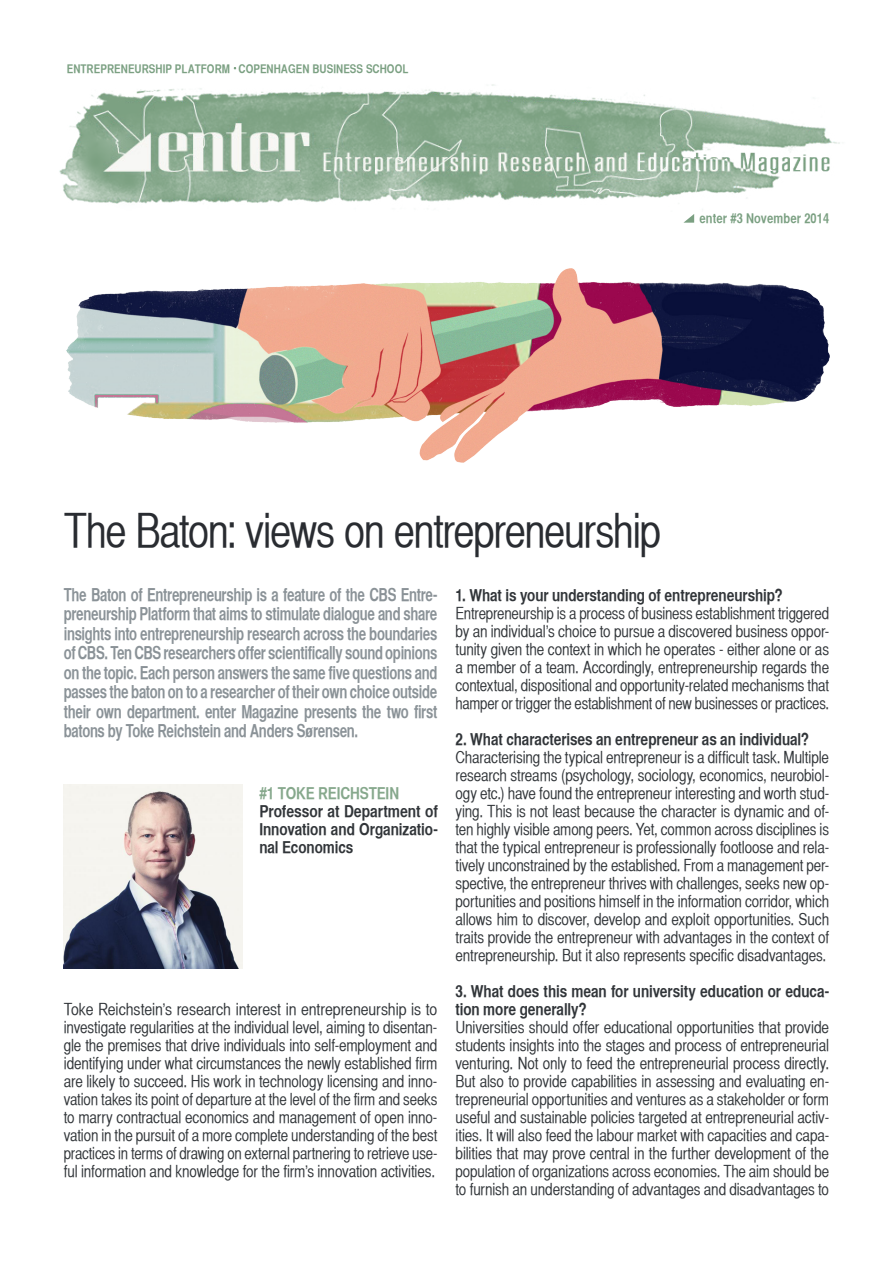
<style>
.page{position:relative;width:893px;height:1263px;background:#fff}
.page>*{position:absolute;margin:0;border:0;box-sizing:border-box;transform-origin:0 0}
.t1{font:46.5px "Helvetica CY Plain";letter-spacing:-.03em;color:#292c31}
.t2{font:18px/19.5px "Helvetica CY Bold";letter-spacing:-.02em;color:#8a9297;text-align:justify;scale:.89 1}
.t3{font:16.5px/18px "Helvetica CY Plain";letter-spacing:-.01em;color:#313539;text-align:justify}
.t4{font:16.5px/18px "Helvetica CY Plain";letter-spacing:-.01em;color:#313539;text-align:justify;scale:1.05 1}
.t5{font:16.5px/18px "Helvetica CY Bold";letter-spacing:-.005em;color:#313539}
.t6{font:16.5px "Helvetica CY Bold";letter-spacing:-.01em;color:#86a88c}
.t7{font:13.5px "Helvetica CY Bold";letter-spacing:.005em;color:#7ba082}
.t8{font:12px "Helvetica CY Bold";letter-spacing:.005em;color:#7ba082}
.s1{font-family:"Univers LT Std";font-weight:700;font-stretch:condensed}
</style>
<div class="page">
<img style="left:59px;top:84px;width:781px;height:120px">
<svg style="left:683px;top:214px;width:11px;height:9px"></svg>
<img style="left:66px;top:269px;width:763px;height:193px">
<img style="left:64px;top:785px;width:178px;height:184px">
<p class="t8" style="left:67px;top:61px;width:343px">ENTREPRENEURSHIP PLATFORM COPENHAGEN BUSINESS SCHOOL</p>
<p class="t7" style="left:699px;top:210px;width:131px">enter #3 November 2014</p>
<h1 class="t1" style="left:64px;top:504px;width:599px">The Baton: views on entrepreneurship</h1>
<p class="t2" style="left:64px;top:584px;width:421px">The Baton of Entrepreneurship is a feature of the CBS Entre&shy;preneurship Platform that aims to stimulate dialogue and share insights into entrepreneurship research across the boundaries of CBS. Ten CBS researchers offer scientifically sound opinions on the topic. Each person answers the same five questions and passes the baton on to a researcher of their own choice outside their own department. enter Magazine presents the two first batons by Toke Reichstein and Anders S<span class="s1">ø</span>rensen.</p>
<p class="t6" style="left:259px;top:783px;width:141px">#1 TOKE REICHSTEIN</p>
<p class="t5" style="left:259px;top:801px;width:180px;text-align:justify">Professor at Department of Innovation and Organizatio&shy;nal Economics</p>
<p class="t4" style="left:64px;top:1000px;width:357px">Toke Reichstein’s research interest in entrepreneurship is to investigate regularities at the individual level, aiming to disentan&shy;gle the premises that drive individuals into self-employment and identifying under what circumstances the newly established firm are likely to succeed. His work in technology licensing and inno&shy;vation takes its point of departure at the level of the firm and seeks to marry contractual economics and management of open inno&shy;vation in the pursuit of a more complete understanding of the best practices in terms of drawing on external partnering to retrieve use&shy;ful information and knowledge for the firm’s innovation activities.</p>
<p class="t5" style="left:455px;top:585px;width:329px">1. What is your understanding of entrepreneurship?</p>
<p class="t3" style="left:455px;top:604px;width:375px">Entrepreneurship is a process of business establishment triggered by an individual’s choice to pursue a discovered business oppor&shy;tunity given the context in which he operates - either alone or as a member of a team. Accordingly, entrepreneurship regards the contextual, dispositional and opportunity-related mechanisms that hamper or trigger the establishment of new businesses or practices.</p>
<p class="t5" style="left:455px;top:729px;width:355px">2. What characterises an entrepreneur as an individual?</p>
<p class="t3" style="left:455px;top:748px;width:375px">Characterising the typical entrepreneur is a difficult task. Multiple research streams (psychology, sociology, economics, neurobiol&shy;ogy etc.) have found the entrepreneur interesting and worth stud&shy;ying. This is not least because the character is dynamic and of&shy;ten highly visible among peers. Yet, common across disciplines is that the typical entrepreneur is professionally footloose and rela&shy;tively unconstrained by the established. From a management per&shy;spective, the entrepreneur thrives with challenges, seeks new op&shy;portunities and positions himself in the information corridor, which allows him to discover, develop and exploit opportunities. Such traits provide the entrepreneur with advantages in the context of entrepreneurship. But it also represents specific disadvantages.</p>
<p class="t5" style="left:455px;top:981px;width:375px">3. What does this mean for university education or educa&shy;tion more generally?</p>
<p class="t3" style="left:455px;top:1018px;width:375px">Universities should offer educational opportunities that provide students insights into the stages and process of entrepreneurial venturing. Not only to feed the entrepreneurial process directly.<br>But also to provide capabilities in assessing and evaluating en&shy;trepreneurial opportunities and ventures as a stakeholder or form useful and sustainable policies targeted at entrepreneurial activ&shy;ities. It will also feed the labour market with capacities and capa&shy;bilities that may prove central in the further development of the population of organizations across economies. The aim should be to furnish an understanding of advantages and disadvantages to</p>
</div>
